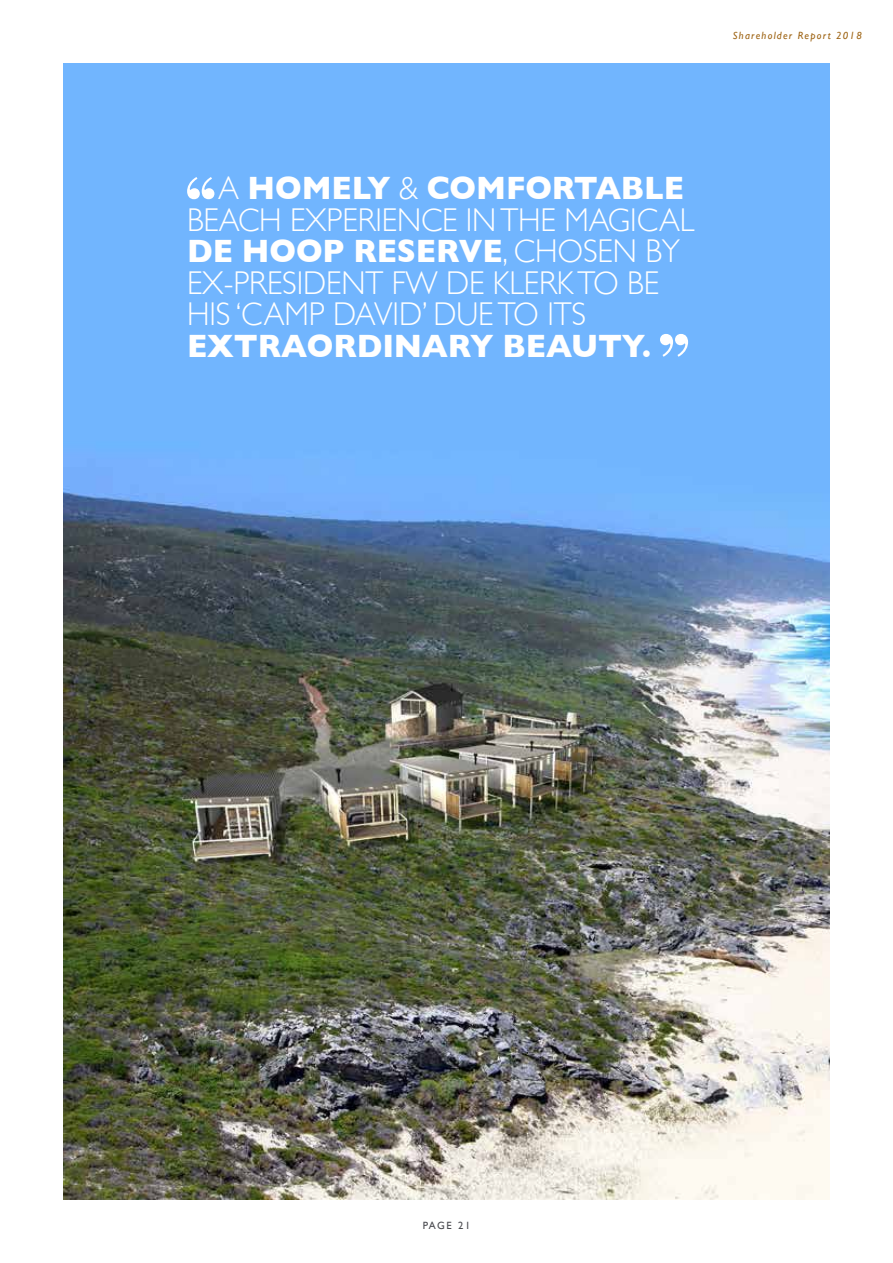
<style>
.page{position:relative;width:893px;height:1263px;background:#fff}
.page>*{position:absolute;margin:0;border:0;box-sizing:border-box;transform-origin:0 0}
.t1{font:300 33px/31.5px "Gill Sans";letter-spacing:-.005em;color:#fff;scale:.95 1}
.t2{font:700 33px "Gill Sans";letter-spacing:-.005em;color:#fff;scale:.95 1}
.t3{font:italic 10.5px "Gill Sans";letter-spacing:.12em;color:#9e6414}
.t4{font:10.5px "Gill Sans";letter-spacing:.14em;color:#494a4f}
.s1{font-weight:700}
</style>
<div class="page">
<img style="left:64px;top:64px;width:765px;height:1135px">
<svg style="left:187px;top:177px;width:27px;height:22px"></svg>
<svg style="left:660px;top:334px;width:28px;height:23px"></svg>
<p class="t3" style="left:733px;top:30px;width:130px">Shareholder Report 2018</p>
<p class="t1" style="left:187px;top:171px;width:536px;text-indent:31px">A <span class="s1">HOMELY</span> &amp; <span class="s1">COMFORTABLE<br></span>BEACH EXPERIENCE IN THE MAGICAL<br><span class="s1">DE HOOP RESERVE</span>, CHOSEN BY<br>EX-PRESIDENT FW DE KLERK TO BE<br>HIS ‘CAMP DAVID’ DUE TO ITS</p>
<p class="t2" style="left:187px;top:319px;width:490px">EXTRAORDINARY BEAUTY.</p>
<p class="t4" style="left:423px;top:1219px;width:49px">PAGE 21</p>
</div>
